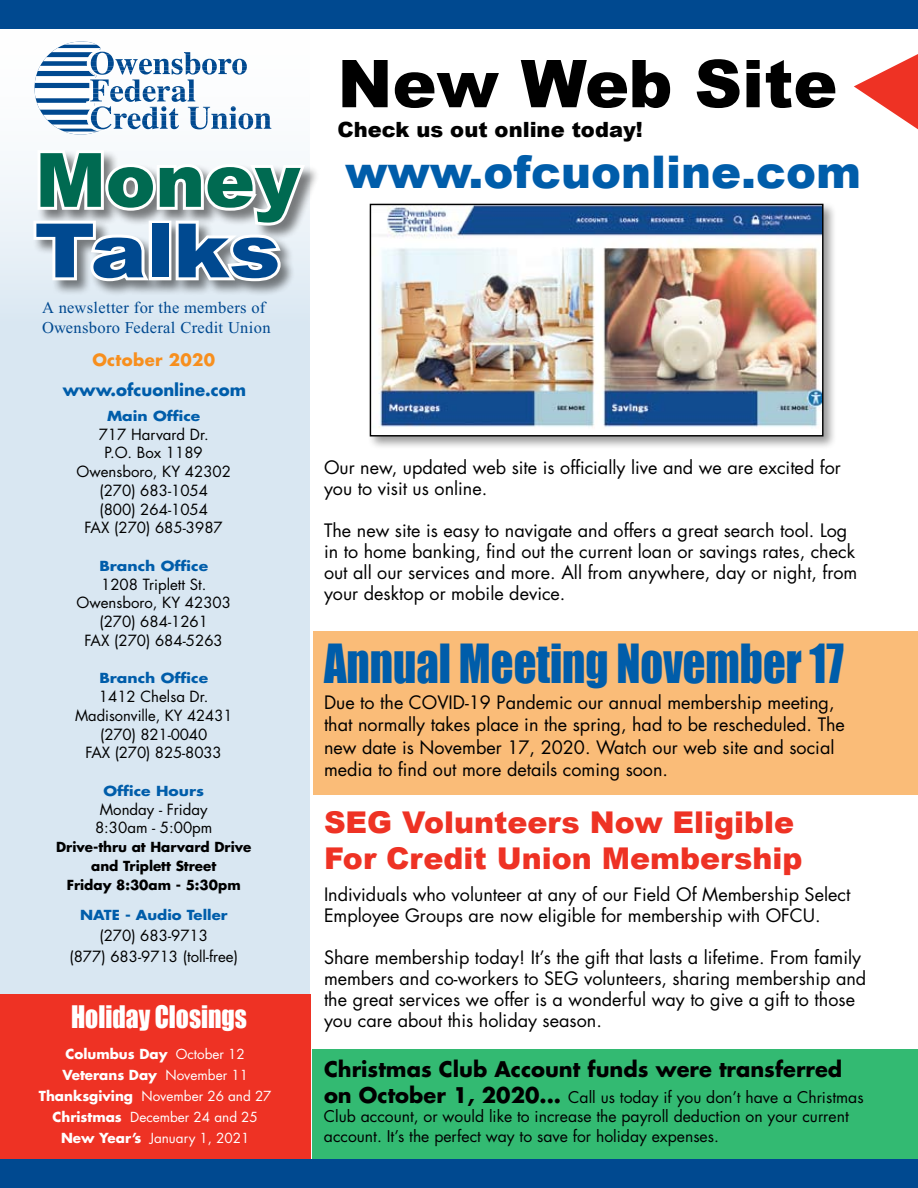
<style>
.page{position:relative;width:918px;height:1188px;background:#fff}
.page>*{position:absolute;margin:0;border:0;box-sizing:border-box;transform-origin:0 0}
.t1{font:900 75px "Arial";letter-spacing:-.005em;color:#006a51}
.t2{font:900 75px "Arial";letter-spacing:-.005em;color:#004990;scale:1.12 1}
.t3{font:900 66px "Arial";color:#000}
.t4{font:49.5px "Impact";color:#005daa;scale:.9 1}
.t5{font:900 45px "Arial";color:#005daa}
.t6{font:700 35.85px/27.3px "Times";color:#fff}
.t7{font:900 30px/36px "Arial";color:#ee3224}
.t8{font:28.5px "Impact";color:#fff;scale:.9 1}
.t9{font:700 21px "Futura";color:#000}
.t10{font:900 21px "Arial";color:#000}
.t11{font:18px/21px "Futura";color:#000}
.t12{font:16.5px/19.8px "Times New Roman";letter-spacing:.02em;color:#004990}
.t13{font:700 16.5px "Futura";color:#005daa}
.t14{font:700 16.5px "Futura";letter-spacing:.02em;color:#f78f1e}
.t15{font:15.75px/19.5px "Futura";color:#000}
.t16{font:15px/18.8px "Futura";color:#000;text-align:center}
.t17{font:13.5px/21px "Futura";color:#fff;text-align:center}
.t18{font:700 13.5px/18.8px "Futura";color:#000;text-align:center}
.t19{font:700 13.5px "Futura";color:#005daa;scale:1.15 1}
.t20{font:700 13.5px "Futura";color:#005daa;scale:1.1 1}
.s1{font-weight:700}
.s2{font-weight:700;font-size:21px}
</style>
<div class="page">
<div style="left:313px;top:1049px;width:605px;height:119px;background:#33ba72"></div>
<div style="left:314px;top:631px;width:604px;height:163px;background:#fabc78"></div>
<div style="left:0;top:1px;width:310px;height:994px;background:#d9e7f2"></div>
<div style="left:37px;top:149px;width:283px;height:92px;background:#000;opacity:.5"></div>
<div style="left:33px;top:219px;width:263px;height:78px;background:#000;opacity:.5"></div>
<svg style="left:30px;top:41px;width:279px;height:245px;background:#cfd7de"></svg>
<div style="left:0;top:994px;width:310px;height:194px;background:#ee3224"></div>
<div style="left:367px;top:201px;width:470px;height:249px;background:#000;opacity:.4"></div>
<img style="left:372px;top:206px;width:449px;height:229px">
<div style="left:370px;top:204px;width:453px;height:233px;border:1px solid #000"></div>
<div style="left:0;top:0;width:918px;height:28px;background:#004990"></div>
<div style="left:0;top:1160px;width:918px;height:28px;background:#004990"></div>
<svg style="left:848px;top:28px;width:70px;height:1px"></svg>
<h3 class="t6" style="left:86px;top:46px;width:29px">O<br>F<br>C</h3>
<h1 class="t1" style="left:35px;top:138px;width:267px">Money</h1>
<h1 class="t2" style="left:34px;top:209px;width:221px">Talks</h1>
<p class="t12" style="left:42px;top:298px;width:230px">A newsletter for the members of<br>Owensboro Federal Credit Union</p>
<p class="t14" style="left:92px;top:348px;width:124px">October 2020</p>
<p class="t13" style="left:63px;top:378px;width:185px">www.ofcuonline.com</p>
<p class="t19" style="left:107px;top:406px;width:83px">Main Office</p>
<p class="t16" style="left:76px;top:425px;width:156px">717 Harvard Dr.<br>P.O. Box 1189<br>Owensboro, KY 42302 (270) 683-1054<br>(800) 264-1054<br>FAX (270) 685-3987</p>
<p class="t19" style="left:99px;top:556px;width:96px">Branch Office</p>
<p class="t16" style="left:76px;top:575px;width:156px">1208 Triplett St.<br>Owensboro, KY 42303 (270) 684-1261<br>FAX (270) 684-5263</p>
<p class="t19" style="left:99px;top:669px;width:96px">Branch Office</p>
<p class="t16" style="left:75px;top:687px;width:159px">1412 Chelsa Dr.<br>Madisonville, KY 42431 (270) 821-0040<br>FAX (270) 825-8033</p>
<p class="t19" style="left:103px;top:781px;width:89px">Office Hours</p>
<p class="t16" style="left:95px;top:800px;width:119px">Monday - Friday<br>8:30am - 5:00pm</p>
<p class="t18" style="left:56px;top:837px;width:197px">Drive-thru at Harvard Drive and Triplett Street<br>Friday 8:30am - 5:30pm</p>
<p class="t20" style="left:80px;top:905px;width:136px">NATE - Audio Teller</p>
<p class="t16" style="left:69px;top:924px;width:170px;line-height:21px">(270) 683-9713<br>(877) 683-9713 (toll-free)</p>
<h3 class="t8" style="left:71px;top:994px;width:197px">Holiday Closings</h3>
<p class="t17" style="left:39px;top:1043px;width:234px"><span class="s1">Columbus Day</span> October 12<br><span class="s1">Veterans Day</span> November 11<br><span class="s1">Thanksgiving</span> November 26 and 27<br><span class="s1">Christmas</span> December 24 and 25<br><span class="s1">New Year’s</span> January 1, 2021</p>
<h2 class="t3" style="left:338px;top:47px;width:501px">New Web Site</h2>
<p class="t10" style="left:338px;top:118px;width:307px">Check us out online today!</p>
<h3 class="t5" style="left:345px;top:147px;width:518px">www.ofcuonline.com</h3>
<p class="t11" style="left:324px;top:457px;width:519px">Our new, updated web site is officially live and we are excited for you to visit us online.</p>
<p class="t11" style="left:324px;top:520px;width:535px">The new site is easy to navigate and offers a great search tool. Log in to home banking, find out the current loan or savings rates, check out all our services and more. All from anywhere, day or night, from your desktop or mobile device.</p>
<h3 class="t4" style="left:324px;top:625px;width:579px">Annual Meeting November 17</h3>
<p class="t11" style="left:324px;top:690px;width:522px;line-height:22.5px">Due to the COVID-19 Pandemic our annual membership meeting, that normally takes place in the spring, had to be rescheduled. The new date is November 17, 2020. Watch our web site and social media to find out more details coming soon.</p>
<h3 class="t7" style="left:324px;top:805px;width:480px">SEG Volunteers Now Eligible<br>For Credit Union Membership</h3>
<p class="t11" style="left:324px;top:883px;width:528px">Individuals who volunteer at any of our Field Of Membership Select<br>Employee Groups are now eligible for membership with OFCU.</p>
<p class="t11" style="left:324px;top:946px;width:544px">Share membership today! It’s the gift that lasts a lifetime. From family members and co-workers to SEG volunteers, sharing membership and the great services we offer is a wonderful way to give a gift to those you care about this holiday season.</p>
<p class="t9" style="left:324px;top:1055px;width:520px">Christmas Club Account funds were transferred</p>
<p class="t15" style="left:324px;top:1087px;width:541px"><span class="s2">on October 1, 2020...</span> Call us today if you don’t have a Christmas<br>Club account, or would like to increase the payroll deduction on your current account. It’s the perfect way to save for holiday expenses.</p>
</div>
